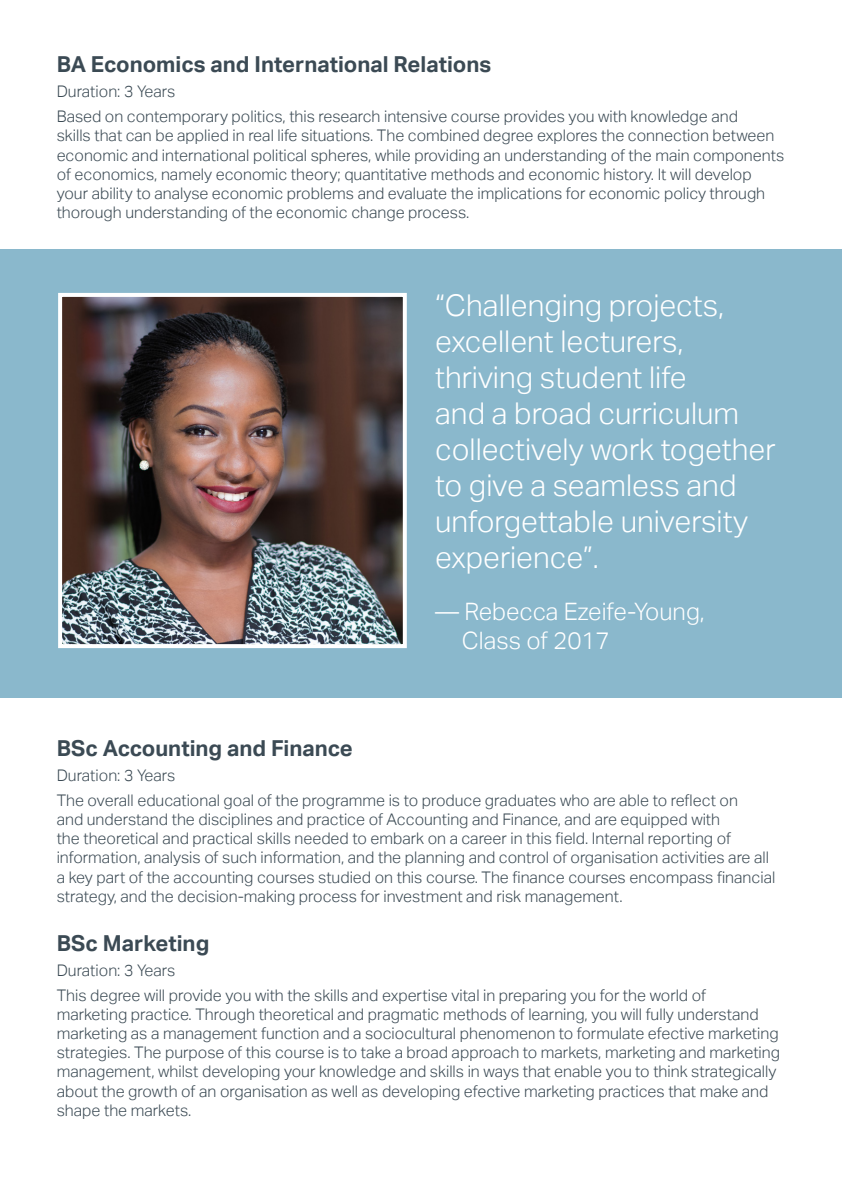
<style>
.page{position:relative;width:842px;height:1191px;background:#fff}
.page>*{position:absolute;margin:0;border:0;box-sizing:border-box;transform-origin:0 0}
.Body{font:300 30px/36px "Aktiv Grotesk";color:#fff}
.Body-2{font:300 24px/28.8px "Aktiv Grotesk";color:#fff}
.Header_2{font:700 22px "Aktiv Grotesk";color:#3b4a54}
.Body-3{font:300 16px/19.2px "Aktiv Grotesk";color:#3b4a54}
</style>
<div class="page">
<div style="left:0;top:249px;width:842px;height:448px;background:#8ab8cc"></div>
<img style="left:63px;top:298px;width:339px;height:345px">
<div style="left:58px;top:293px;width:349px;height:355px;border:4px solid #fff"></div>
<hr style="left:841px;top:672px;width:1px;height:269px;background:#3b4a54">
<p class="Header_2" style="left:57px;top:52px;width:436px">BA Economics and International Relations</p>
<p class="Body-3" style="left:57px;top:82px;width:120px">Duration: 3 Years</p>
<p class="Body-3" style="left:57px;top:107px;width:729px">Based on contemporary politics, this research intensive course provides you with knowledge and<br>skills that can be applied in real life situations. The combined degree explores the connection between economic and international political spheres, while providing an understanding of the main components of economics, namely economic theory; quantitative methods and economic history. It will develop your ability to analyse economic problems and evaluate the implications for economic policy through thorough understanding of the economic change process.</p>
<p class="Body" style="left:435px;top:288px;width:342px">“Challenging projects, excellent lecturers, thriving student life<br>and a broad curriculum collectively work together to give a seamless and unforgettable university experience”.</p>
<p class="Body-2" style="left:462px;top:597px;width:244px;text-indent:-27px">— Rebecca Ezeife-Young,<br>Class of 2017</p>
<p class="Header_2" style="left:57px;top:735px;width:298px">BSc Accounting and Finance</p>
<p class="Body-3" style="left:57px;top:765px;width:120px">Duration: 3 Years</p>
<p class="Body-3" style="left:57px;top:790px;width:720px">The overall educational goal of the programme is to produce graduates who are able to reflect on<br>and understand the disciplines and practice of Accounting and Finance, and are equipped with<br>the theoretical and practical skills needed to embark on a career in this field. Internal reporting of information, analysis of such information, and the planning and control of organisation activities are all a key part of the accounting courses studied on this course. The finance courses encompass financial strategy, and the decision-making process for investment and risk management.</p>
<p class="Header_2" style="left:57px;top:930px;width:154px">BSc Marketing</p>
<p class="Body-3" style="left:57px;top:960px;width:120px">Duration: 3 Years</p>
<p class="Body-3" style="left:57px;top:985px;width:725px">This degree will provide you with the skills and expertise vital in preparing you for the world of marketing practice. Through theoretical and pragmatic methods of learning, you will fully understand marketing as a management function and a sociocultural phenomenon to formulate efective marketing strategies. The purpose of this course is to take a broad approach to markets, marketing and marketing management, whilst developing your knowledge and skills in ways that enable you to think strategically about the growth of an organisation as well as developing efective marketing practices that make and shape the markets.</p>
</div>
